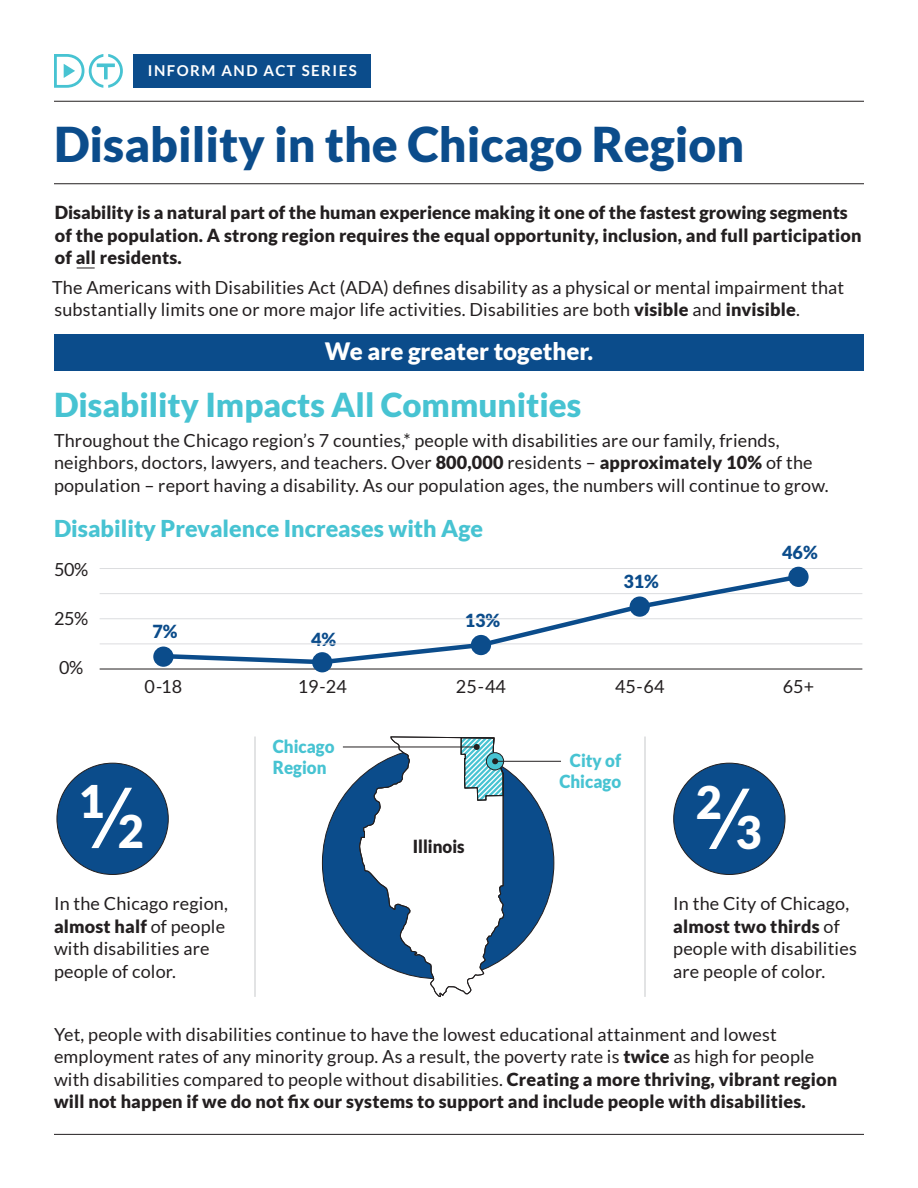
<style>
.page{position:relative;width:918px;height:1188px;background:#fff}
.page>*{position:absolute;margin:0;border:0;box-sizing:border-box;transform-origin:0 0}
.t1{font:900 48px "Lato";color:#0b4c8b}
.t2{font:900 45px "Lato";color:#fff}
.t3{font:900 33px "Lato";color:#47c3d2}
.t4{font:900 24px "Lato";color:#fff}
.t5{font:900 23.25px "Lato";color:#47c3d2}
.Text{font:18px/22.5px "Lato";letter-spacing:.01em;color:#231f20}
.Text-2{font:900 18px/22.5px "Lato";letter-spacing:.01em;color:#231f20}
.t6{font:900 18px/21px "Lato";color:#47c3d2;scale:.94 1}
.t7{font:900 18px "Lato";color:#0b4c8b}
.Text-3{font:900 18px "Lato";letter-spacing:.01em;color:#231f20;scale:.94 1}
.t8{font:700 15px "Lato";letter-spacing:.1em;color:#fff}
.s1{color:#fff}
.s2{font-weight:900}
</style>
<div class="page">
<svg style="left:54px;top:54px;width:69px;height:34px"></svg>
<div style="left:134px;top:54px;width:237px;height:34px;background:#0b4c8b"></div>
<div style="left:54px;top:334px;width:810px;height:36px;background:#0b4c8b"></div>
<hr style="left:54px;top:101px;width:810px;height:1px;background:#231f20">
<hr style="left:54px;top:183px;width:810px;height:1px;background:#231f20">
<svg style="left:77px;top:268px;width:18px;height:1px"></svg>
<hr style="left:100px;top:644px;width:762px;height:1px;background:#dcdddf">
<hr style="left:100px;top:618px;width:762px;height:1px;background:#dcdddf">
<hr style="left:100px;top:593px;width:762px;height:1px;background:#dcdddf">
<hr style="left:100px;top:568px;width:762px;height:1px;background:#dcdddf">
<hr style="left:100px;top:669px;width:762px;height:1px;background:#231f20">
<svg style="left:159px;top:573px;width:645px;height:94px"></svg>
<div style="left:312px;top:652px;width:20px;height:20px;background:#0b4c8b;border-radius:50%"></div>
<div style="left:153px;top:647px;width:21px;height:20px;background:#0b4c8b;border-radius:50%"></div>
<div style="left:471px;top:635px;width:20px;height:20px;background:#0b4c8b;border-radius:50%"></div>
<div style="left:630px;top:596px;width:20px;height:21px;background:#0b4c8b;border-radius:50%"></div>
<div style="left:788px;top:567px;width:21px;height:20px;background:#0b4c8b;border-radius:50%"></div>
<div style="left:322px;top:747px;width:232px;height:232px;background:#0b4c8b;border-radius:50%"></div>
<hr style="left:255px;top:737px;width:1px;height:260px;background:#c7c8ca">
<hr style="left:645px;top:737px;width:1px;height:260px;background:#c7c8ca">
<hr style="left:343px;top:747px;width:134px;height:1px;background:#231f20">
<hr style="left:495px;top:761px;width:66px;height:1px;background:#231f20">
<svg style="left:359px;top:737px;width:145px;height:260px"></svg>
<hr style="left:54px;top:1134px;width:810px;height:1px;background:#231f20">
<div style="left:674px;top:763px;width:111px;height:111px;background:#0b4c8b;border-radius:50%"></div>
<svg style="left:709px;top:789px;width:41px;height:60px"></svg>
<div style="left:57px;top:763px;width:111px;height:111px;background:#0b4c8b;border-radius:50%"></div>
<svg style="left:91px;top:788px;width:41px;height:60px"></svg>
<p class="t8" style="left:148px;top:62px;width:211px">INFORM AND ACT SERIES</p>
<h1 class="t1" style="left:54px;top:117px;width:703px">Disability in the Chicago Region<span class="s1">.</span></h1>
<p class="Text-2" style="left:55px;top:201px;width:808px">Disability is a natural part of the human experience making it one of the fastest growing segments of the population. A strong region requires the equal opportunity, inclusion, and full participation of all residents.</p>
<p class="Text" style="left:52px;top:276px;width:794px">The Americans with Disabilities Act (ADA) defines disability as a physical or mental impairment that substantially limits one or more major life activities. Disabilities are both <span class="s2">visible</span> and <span class="s2">invisible</span>.</p>
<p class="t4" style="left:325px;top:337px;width:270px">We are greater together.</p>
<h2 class="t3" style="left:54px;top:386px;width:537px">Disability Impacts All Communities<span class="s1">.</span></h2>
<p class="Text" style="left:54px;top:429px;width:776px">Throughout the Chicago region’s 7 counties,* people with disabilities are our family, friends, neighbors, doctors, lawyers, and teachers. Over <span class="s2">800,000</span> residents – <span class="s2">approximately 10%</span> of the population – report having a disability. As our population ages, the numbers will continue to grow.</p>
<h3 class="t5" style="left:54px;top:515px;width:436px">Disability Prevalence Increases with Age<span class="s1">.</span></h3>
<p class="Text" style="left:54px;top:558px;width:36px">50%</p>
<p class="Text" style="left:54px;top:607px;width:36px">25%</p>
<p class="Text" style="left:59px;top:656px;width:26px">0%</p>
<p class="t7" style="left:152px;top:621px;width:27px">7%</p>
<p class="t7" style="left:311px;top:629px;width:27px">4%</p>
<p class="t7" style="left:465px;top:609px;width:37px">13%</p>
<p class="t7" style="left:623px;top:571px;width:37px">31%</p>
<p class="t7" style="left:782px;top:542px;width:37px">46%</p>
<p class="Text" style="left:145px;top:676px;width:39px">0-18</p>
<p class="Text" style="left:298px;top:676px;width:51px">19-24</p>
<p class="Text" style="left:456px;top:676px;width:52px">25-44</p>
<p class="Text" style="left:615px;top:676px;width:51px">45-64</p>
<p class="Text" style="left:783px;top:676px;width:33px">65+</p>
<p class="t2" style="left:78px;top:775px;width:28px">1</p>
<p class="t2" style="left:118px;top:805px;width:28px">2</p>
<p class="t6" style="left:273px;top:736px;width:67px">Chicago<br>Region</p>
<p class="Text-3" style="left:413px;top:836px;width:57px">Illinois</p>
<p class="t6" style="left:559px;top:749px;width:67px;text-align:center">City of<br>Chicago</p>
<p class="t2" style="left:696px;top:776px;width:28px">2</p>
<p class="t2" style="left:735px;top:806px;width:28px">3</p>
<p class="Text" style="left:54px;top:892px;width:175px">In the Chicago region, <span class="s2">almost half</span> of people with disabilities are people of color.</p>
<p class="Text" style="left:673px;top:892px;width:185px">In the City of Chicago, <span class="s2">almost two thirds</span> of people with disabilities are people of color.</p>
<p class="Text" style="left:54px;top:1023px;width:785px">Yet, people with disabilities continue to have the lowest educational attainment and lowest employment rates of any minority group. As a result, the poverty rate is <span class="s2">twice</span> as high for people with disabilities compared to people without disabilities. <span class="s2">Creating a more thriving, vibrant region will not happen if we do not fix our systems to support and include people with disabilities.</span></p>
</div>
